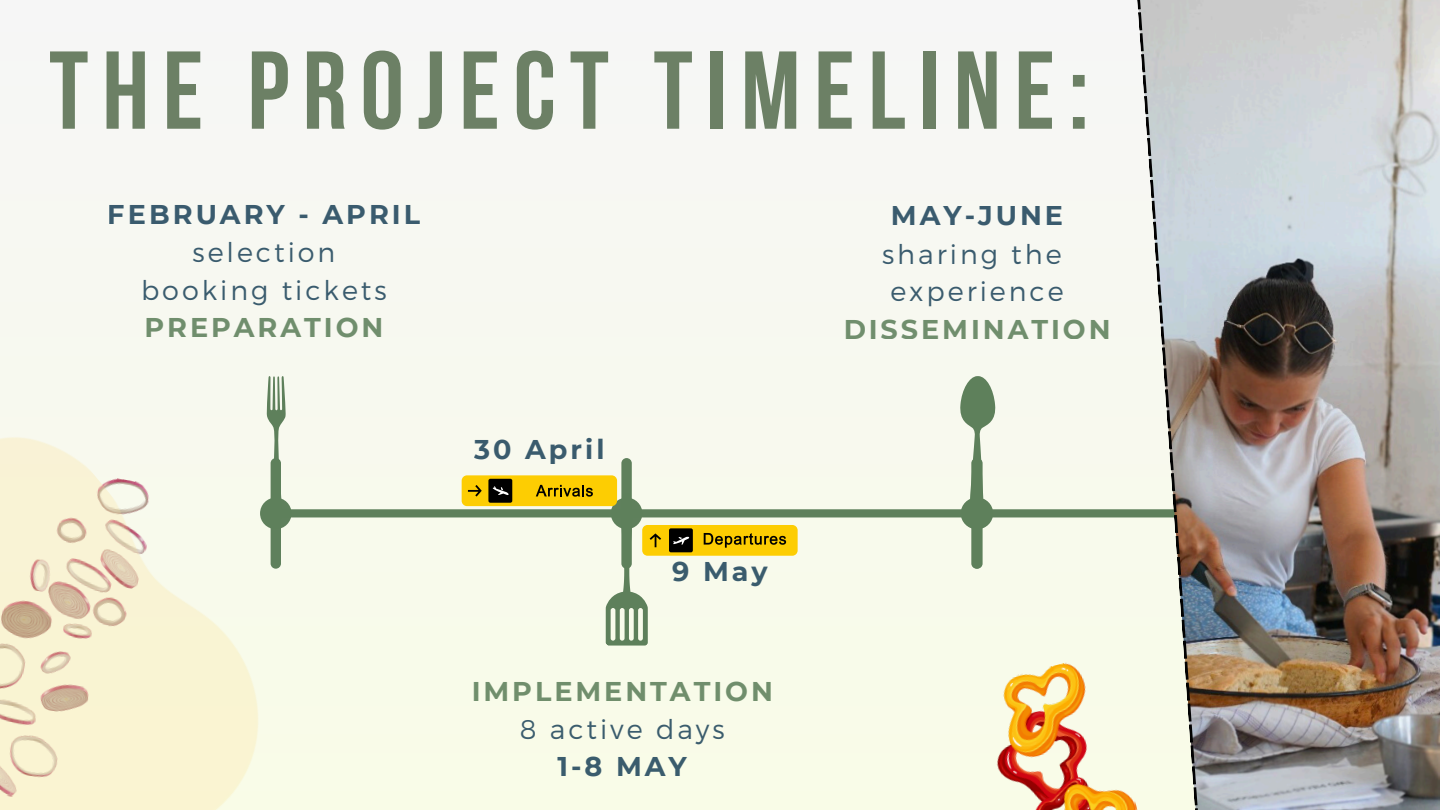
<style>
.page{position:relative;width:1440px;height:810px;background:#f7f8f1}
.page>*{position:absolute;margin:0;border:0;box-sizing:border-box;transform-origin:0 0}
.t1{font:110.4px "Bebas Neue Cyrillic";letter-spacing:.12em;color:#6c8065}
.t2{font:300 27.1px/37.5px "Montserrat";letter-spacing:.11em;color:#20465c;text-align:center}
.t3{font:700 27.1px "Montserrat";letter-spacing:.11em;color:#20465c}
.t4{font:700 27.1px "Montserrat";letter-spacing:.11em;color:#5e805b}
</style>
<div class="page">
<div style="left:272px;top:509px;width:709px;height:8px;background:#5e805b;border-radius:4px"></div>
<div style="left:621px;top:458px;width:11px;height:111px;background:#5e805b;border-radius:5px"></div>
<div style="left:972px;top:458px;width:11px;height:111px;background:#97ad91;border-radius:5px"></div>
<div style="left:961px;top:498px;width:31px;height:31px;background:#5e805b;border-radius:16px"></div>
<svg style="left:959px;top:376px;width:176px;height:143px"></svg>
<div style="left:971px;top:458px;width:11px;height:111px;background:#5e805b;border-radius:5px"></div>
<img style="left:1135px;top:0;width:305px;height:810px">
<img style="left:996px;top:655px;width:154px;height:155px">
<img style="left:0;top:376px;width:332px;height:434px">
<div style="left:642px;top:525px;width:156px;height:31px;background:#fdcd02;border-radius:5px"></div>
<div style="left:462px;top:475px;width:155px;height:31px;background:#fdcd02;border-radius:5px"></div>
<div style="left:488px;top:479px;width:24px;height:24px;background:#000;border-radius:2px"></div>
<svg style="left:493px;top:486px;width:16px;height:9px"></svg>
<svg style="left:536px;top:485px;width:250px;height:161px"></svg>
<svg style="left:468px;top:485px;width:14px;height:12px"></svg>
<p class="t1" style="left:49px;top:46px;width:1042px">THE PROJECT TIMELINE:</p>
<p class="t3" style="left:108px;top:198px;width:314px">FEBRUARY - APRIL</p>
<p class="t2" style="left:141px;top:232px;width:247px">selection booking tickets</p>
<p class="t4" style="left:144px;top:311px;width:241px">PREPARATION</p>
<p class="t3" style="left:474px;top:432px;width:132px">30 April</p>
<p class="t3" style="left:672px;top:555px;width:97px">9 May</p>
<p class="t4" style="left:472px;top:674px;width:303px">IMPLEMENTATION</p>
<p class="t2" style="left:520px;top:709px;width:207px">8 active days</p>
<p class="t3" style="left:558px;top:750px;width:131px">1-8 MAY</p>
<p class="t3" style="left:891px;top:199px;width:174px">MAY-JUNE</p>
<p class="t2" style="left:882px;top:234px;width:183px">sharing the experience</p>
<p class="t4" style="left:843px;top:312px;width:269px">DISSEMINATION</p>
</div>
